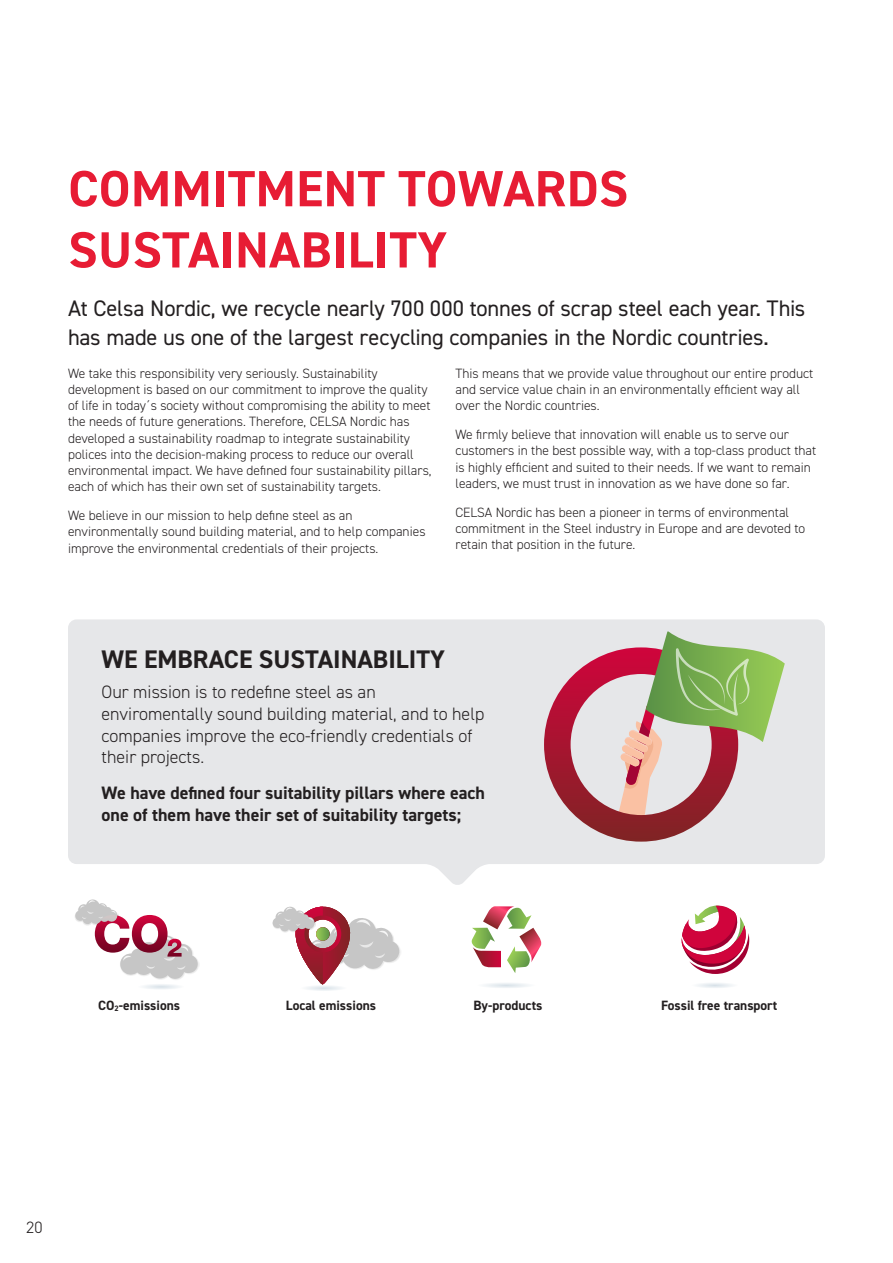
<style>
.page{position:relative;width:893px;height:1263px;background:#fff}
.page>*{position:absolute;margin:0;border:0;box-sizing:border-box;transform-origin:0 0}
.Rubrik_1{font:700 51px/61.2px "DIN2014";letter-spacing:.01em;color:#e71c34}
.Artikelnamn{font:700 25.5px "DIN2014";color:#231f20}
.Ingress{font:22.5px/28.8px "DIN2014";letter-spacing:-.01em;color:#231f20}
.Brödtext_3-kolumn{font:300 18px/21.6px "DIN2014";color:#231f20}
.Brödtext_3-kolumn-2{font:700 18px/21.6px "DIN2014";color:#231f20}
.t1{font:300 16.5px "DIN2014";color:#231f20}
.Brödtext_3-kolumn-3{font:300 13.5px/16.2px "DIN2014";color:#231f20}
.Tabelltext{font:700 13.5px "DIN2014";color:#231f20}
</style>
<div class="page">
<svg style="left:68px;top:619px;width:757px;height:266px;background:#e7e7e9"></svg>
<svg style="left:75px;top:899px;width:123px;height:90px"></svg>
<svg style="left:272px;top:906px;width:128px;height:85px"></svg>
<svg style="left:697px;top:983px;width:36px;height:5px"></svg>
<svg style="left:681px;top:905px;width:68px;height:69px"></svg>
<div style="left:544px;top:647px;width:194px;height:195px;border:27px solid #fff;border-radius:50%"></div>
<svg style="left:614px;top:631px;width:171px;height:208px;background:#beb19a"></svg>
<svg style="left:484px;top:983px;width:45px;height:5px"></svg>
<svg style="left:471px;top:906px;width:71px;height:67px"></svg>
<p class="Rubrik_1" style="left:68px;top:157px;width:561px">COMMITMENT TOWARDS<br>SUSTAINABILITY</p>
<p class="Ingress" style="left:68px;top:293px;width:739px">At Celsa Nordic, we recycle nearly 700 000 tonnes of scrap steel each year. This has made us one of the largest recycling companies in the Nordic countries.</p>
<p class="Brödtext_3-kolumn-3" style="left:68px;top:365px;width:365px">We take this responsibility very seriously. Sustainability development is based on our commitment to improve the quality of life in today´s society without compromising the ability to meet the needs of future generations. Therefore, CELSA Nordic has developed a sustainability roadmap to integrate sustainability polices into the decision-making process to reduce our overall environmental impact. We have defined four sustainability pillars, each of which has their own set of sustainability targets.</p>
<p class="Brödtext_3-kolumn-3" style="left:68px;top:507px;width:359px">We believe in our mission to help define steel as an environmentally sound building material, and to help companies improve the environmental credentials of their projects.</p>
<p class="Brödtext_3-kolumn-3" style="left:455px;top:365px;width:359px">This means that we provide value throughout our entire product and service value chain in an environmentally efficient way all over the Nordic countries.</p>
<p class="Brödtext_3-kolumn-3" style="left:455px;top:426px;width:362px">We firmly believe that innovation will enable us to serve our customers in the best possible way, with a top-class product that is highly efficient and suited to their needs. If we want to remain leaders, we must trust in innovation as we have done so far.</p>
<p class="Brödtext_3-kolumn-3" style="left:455px;top:504px;width:351px">CELSA Nordic has been a pioneer in terms of environmental commitment in the Steel industry in Europe and are devoted to retain that position in the future.</p>
<p class="Artikelnamn" style="left:102px;top:643px;width:345px">WE EMBRACE SUSTAINABILITY</p>
<p class="Brödtext_3-kolumn" style="left:102px;top:681px;width:384px">Our mission is to redefine steel as an enviromentally sound building material, and to help companies improve the eco-friendly credentials of their projects.</p>
<p class="Brödtext_3-kolumn-2" style="left:102px;top:782px;width:385px">We have defined four suitability pillars where each one of them have their set of suitability targets;</p>
<p class="Tabelltext" style="left:98px;top:996px;width:83px">CO<sub>2</sub>-emissions</p>
<p class="Tabelltext" style="left:286px;top:996px;width:92px">Local emissions</p>
<p class="Tabelltext" style="left:473px;top:996px;width:70px">By-products</p>
<p class="Tabelltext" style="left:661px;top:996px;width:118px">Fossil free transport</p>
<p class="t1" style="left:26px;top:1217px;width:18px">20</p>
</div>
